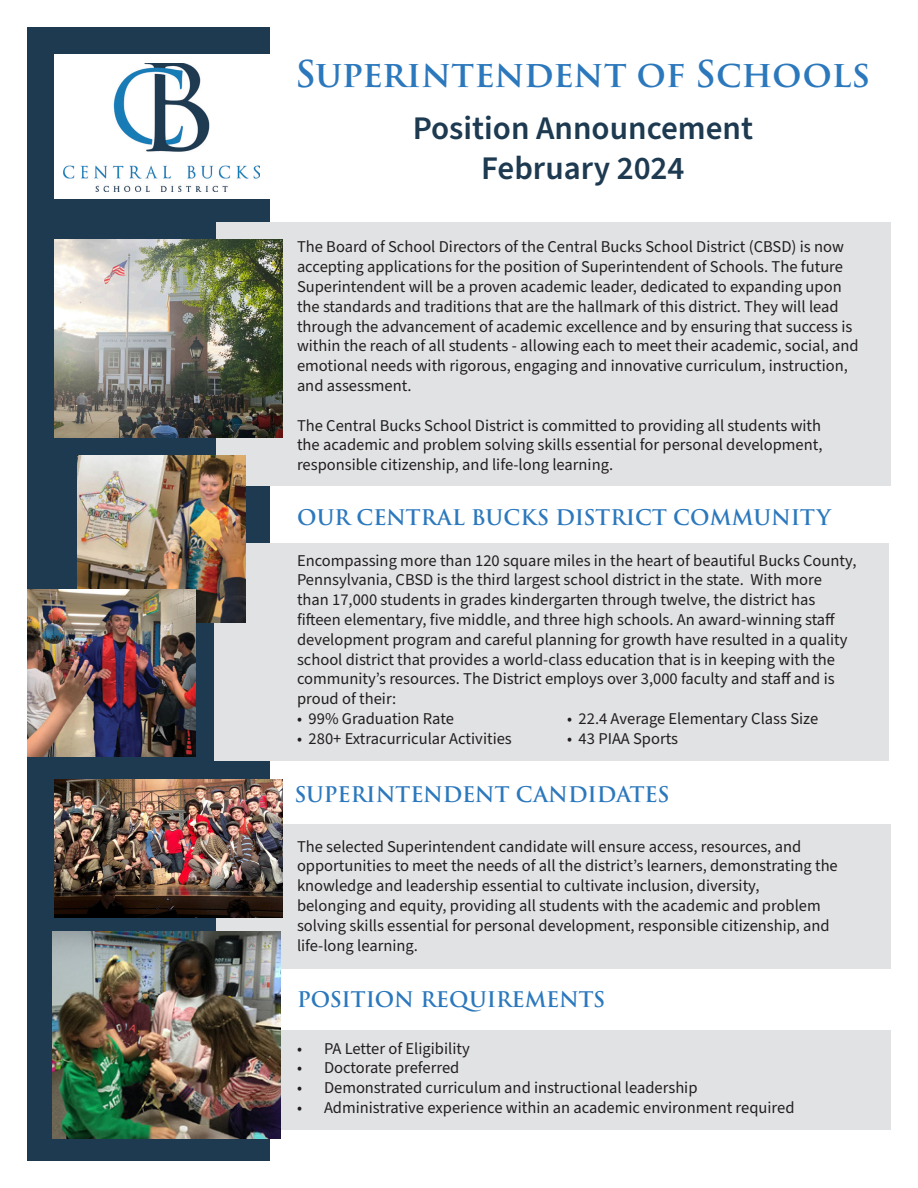
<style>
.page{position:relative;width:918px;height:1188px;background:#fff}
.page>*{position:absolute;margin:0;border:0;box-sizing:border-box;transform-origin:0 0}
.t1{font:600 36px "Trajan Pro 3";letter-spacing:-.01em;color:#2c78bd}
.t2{font:600 33px "Source Sans Pro";color:#1d3a51}
.t3{font:600 21px "Trajan Pro 3";letter-spacing:-.005em;color:#2c78bd}
.t4{font:16.5px/19.8px "Source Sans Pro";color:#231f20}
</style>
<div class="page">
<div style="left:27px;top:27px;width:243px;height:1134px;background:#1d3a51"></div>
<div style="left:216px;top:824px;width:675px;height:144px;background:#e1e2e4"></div>
<div style="left:214px;top:543px;width:676px;height:218px;background:#e1e2e4"></div>
<div style="left:216px;top:1030px;width:675px;height:100px;background:#e1e2e4"></div>
<div style="left:216px;top:223px;width:675px;height:263px;background:#e1e2e4"></div>
<div style="left:54px;top:54px;width:217px;height:144px;background:#fff"></div>
<img style="left:63px;top:63px;width:197px;height:129px">
<img style="left:54px;top:239px;width:229px;height:198px">
<img style="left:77px;top:456px;width:168px;height:167px">
<img style="left:27px;top:589px;width:168px;height:167px">
<img style="left:54px;top:780px;width:229px;height:138px">
<img style="left:53px;top:932px;width:228px;height:207px">
<p class="t1" style="left:296px;top:48px;width:576px">Superintendent of Schools</p>
<p class="t2" style="left:413px;top:106px;width:342px">Position Announcement</p>
<p class="t2" style="left:481px;top:146px;width:205px">February 2024</p>
<p class="t4" style="left:297px;top:238px;width:563px">The Board of School Directors of the Central Bucks School District (CBSD) is now accepting applications for the position of Superintendent of Schools. The future Superintendent will be a proven academic leader, dedicated to expanding upon the standards and traditions that are the hallmark of this district. They will lead through the advancement of academic excellence and by ensuring that success is within the reach of all students - allowing each to meet their academic, social, and emotional needs with rigorous, engaging and innovative curriculum, instruction, and assessment.</p>
<p class="t4" style="left:297px;top:416px;width:527px;text-align:justify">The Central Bucks School District is committed to providing all students with the academic and problem solving skills essential for personal development, responsible citizenship, and life-long learning.</p>
<p class="t3" style="left:297px;top:503px;width:535px">OUR CENTRAL BUCKS DISTRICT COMMUNITY</p>
<p class="t4" style="left:297px;top:551px;width:561px">Encompassing more than 120 square miles in the heart of beautiful Bucks County, Pennsylvania, CBSD is the third largest school district in the state. With more than 17,000 students in grades kindergarten through twelve, the district has fifteen elementary, five middle, and three high schools. An award-winning staff development program and careful planning for growth have resulted in a quality school district that provides a world-class education that is in keeping with the community’s resources. The District employs over 3,000 faculty and staff and is proud of their:</p>
<p class="t4" style="left:297px;top:709px;width:158px">• 99% Graduation Rate</p>
<p class="t4" style="left:567px;top:709px;width:253px">• 22.4 Average Elementary Class Size</p>
<p class="t4" style="left:297px;top:729px;width:216px">• 280+ Extracurricular Activities</p>
<p class="t4" style="left:567px;top:729px;width:113px">• 43 PIAA Sports</p>
<p class="t3" style="left:295px;top:779px;width:376px">SUPERINTENDENT CANDIDATES</p>
<p class="t4" style="left:297px;top:837px;width:506px">The selected Superintendent candidate will ensure access, resources, and</p>
<p class="t4" style="left:297px;top:857px;width:542px">opportunities to meet the needs of all the district’s learners, demonstrating the</p>
<p class="t4" style="left:297px;top:876px;width:464px">knowledge and leadership essential to cultivate inclusion, diversity,</p>
<p class="t4" style="left:297px;top:896px;width:525px">belonging and equity, providing all students with the academic and problem</p>
<p class="t4" style="left:297px;top:916px;width:534px">solving skills essential for personal development, responsible citizenship, and</p>
<p class="t4" style="left:297px;top:936px;width:123px">life-long learning.</p>
<p class="t3" style="left:297px;top:984px;width:310px">POSITION REQUIREMENTS</p>
<p class="t4" style="left:297px;top:1039px;width:174px">• PA Letter of Eligibility</p>
<p class="t4" style="left:297px;top:1059px;width:164px">• Doctorate preferred</p>
<p class="t4" style="left:297px;top:1078px;width:402px">• Demonstrated curriculum and instructional leadership</p>
<p class="t4" style="left:297px;top:1098px;width:499px">• Administrative experience within an academic environment required</p>
</div>
